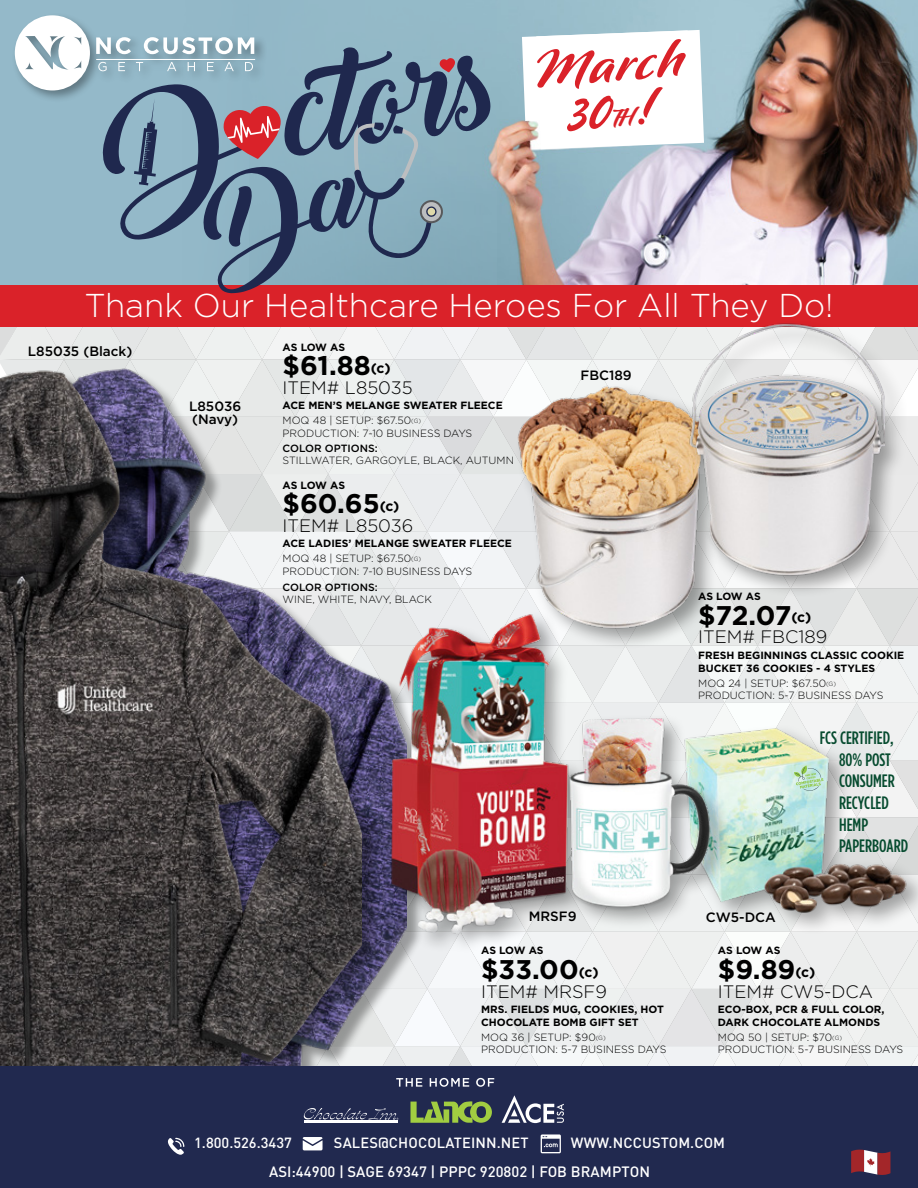
<style>
.page{position:relative;width:918px;height:1188px;background:#fff}
.page>*{position:absolute;margin:0;border:0;box-sizing:border-box;transform-origin:0 0}
.t1{font:900 60.15px/46.2px "Pooper";color:#da2229;text-align:center}
.t2{font:300 33px "Gotham";color:#fff}
.t3{font:700 27px "Gotham";color:#000}
.t4{font:300 18px "Gotham";color:#000}
.t5{font:500 18px/21.6px "Gotham Condensed";color:#064b2f}
.t6{font:500 14.85px "DIN Pro";color:#fff}
.t7{font:500 14.55px "DIN Pro";letter-spacing:.01em;color:#fff}
.t8{font:500 13.5px/13.5px "Gotham";color:#000}
.t9{font:700 10.5px/12.6px "Gotham";color:#000}
.t10{font:300 10.5px/12.1px "Gotham";color:#000}
.t11{font:500 10.5px "Gotham";color:#000}
.s1{font-size:29.55px}
.s2{font-size:13.95px}
.s3{font-weight:300}
.s4{font-weight:300;font-size:6.15px}
.s5{font-size:6.15px}
</style>
<div class="page">
<img style="left:496px;top:0;width:422px;height:15px">
<div style="left:0;top:0;width:496px;height:297px;background:#94b9c9"></div>
<div style="left:0;top:1067px;width:918px;height:121px;background:#21294f"></div>
<svg style="left:851px;top:1149px;width:39px;height:26px"></svg>
<svg style="left:541px;top:1134px;width:20px;height:19px"></svg>
<svg style="left:168px;top:1138px;width:16px;height:17px"></svg>
<svg style="left:303px;top:1137px;width:20px;height:13px"></svg>
<img style="left:0;top:15px;width:918px;height:1108px">
<h1 class="t1" style="left:536px;top:51px;width:149px;rotate:-5deg">March<br>30<span class="s1">TH</span> !</h1>
<h2 class="t2" style="left:84px;top:288px;width:751px">Thank Our Healthcare Heroes For All They Do!</h2>
<p class="t8" style="left:28px;top:344px;width:106px">L85035 (Black)</p>
<p class="t8" style="left:189px;top:399px;width:54px">L85036 (Navy)</p>
<p class="t9" style="left:283px;top:340px;width:64px">AS LOW AS</p>
<h3 class="t3" style="left:283px;top:350px;width:109px">$61.88<span class="s2">(c)</span></h3>
<h3 class="t4" style="left:283px;top:378px;width:132px">ITEM# L85035</h3>
<p class="t9" style="left:283px;top:398px;width:222px;line-height:15.1px">ACE MEN’S MELANGE SWEATER FLEECE<br><span class="s3">MOQ 48 | SETUP: $67.50</span><span class="s4">(G)</span></p>
<p class="t10" style="left:283px;top:427px;width:191px">PRODUCTION: 7-10 BUSINESS DAYS</p>
<p class="t11" style="left:283px;top:443px;width:97px">COLOR OPTIONS:</p>
<p class="t10" style="left:283px;top:454px;width:233px">STILLWATER, GARGOYLE, BLACK, AUTUMN</p>
<p class="t9" style="left:283px;top:478px;width:64px">AS LOW AS</p>
<h3 class="t3" style="left:283px;top:488px;width:118px">$60.65<span class="s2">(c)</span></h3>
<h3 class="t4" style="left:283px;top:516px;width:132px">ITEM# L85036</h3>
<p class="t9" style="left:283px;top:536px;width:231px;line-height:15.1px">ACE LADIES’ MELANGE SWEATER FLEECE<br><span class="s3">MOQ 48 | SETUP: $67.50</span><span class="s4">(G)</span></p>
<p class="t10" style="left:283px;top:565px;width:191px">PRODUCTION: 7-10 BUSINESS DAYS</p>
<p class="t11" style="left:283px;top:582px;width:97px">COLOR OPTIONS:</p>
<p class="t10" style="left:283px;top:593px;width:151px">WINE, WHITE, NAVY, BLACK</p>
<p class="t8" style="left:581px;top:368px;width:53px">FBC189</p>
<p class="t8" style="left:529px;top:909px;width:49px">MRSF9</p>
<p class="t9" style="left:481px;top:944px;width:64px">AS LOW AS</p>
<h3 class="t3" style="left:481px;top:954px;width:119px">$33.00<span class="s2">(c)</span></h3>
<h3 class="t4" style="left:481px;top:981px;width:127px">ITEM# MRSF9</h3>
<p class="t9" style="left:481px;top:1003px;width:184px">MRS. FIELDS MUG, COOKIES, HOT<br>CHOCOLATE BOMB GIFT SET</p>
<p class="t10" style="left:481px;top:1031px;width:187px">MOQ 36 | SETUP: $90<span class="s5">(G)<br></span>PRODUCTION: 5-7 BUSINESS DAYS</p>
<p class="t9" style="left:698px;top:590px;width:64px">AS LOW AS</p>
<h3 class="t3" style="left:698px;top:600px;width:115px">$72.07<span class="s2">(c)</span></h3>
<h3 class="t4" style="left:698px;top:627px;width:131px">ITEM# FBC189</h3>
<p class="t9" style="left:698px;top:649px;width:208px">FRESH BEGINNINGS CLASSIC COOKIE<br>BUCKET 36 COOKIES - 4 STYLES</p>
<p class="t10" style="left:698px;top:677px;width:187px">MOQ 24 | SETUP: $67.50<span class="s5">(G)<br></span>PRODUCTION: 5-7 BUSINESS DAYS</p>
<h3 class="t5" style="left:820px;top:727px;width:75px">FCS CERTIFIED,</h3>
<p class="t8" style="left:706px;top:910px;width:72px">CW5-DCA</p>
<h3 class="t5" style="left:839px;top:748px;width:71px">80% POST<br>CONSUMER<br>RECYCLED<br>HEMP<br>PAPERBOARD</h3>
<p class="t9" style="left:718px;top:944px;width:64px">AS LOW AS</p>
<h3 class="t3" style="left:718px;top:954px;width:99px">$9.89<span class="s2">(c)</span></h3>
<h3 class="t4" style="left:718px;top:981px;width:157px">ITEM# CW5-DCA</h3>
<p class="t9" style="left:718px;top:1003px;width:168px">ECO-BOX, PCR &amp; FULL COLOR,<br>DARK CHOCOLATE ALMONDS</p>
<p class="t10" style="left:718px;top:1031px;width:187px">MOQ 50 | SETUP: $70<span class="s5">(G)<br></span>PRODUCTION: 5-7 BUSINESS DAYS</p>
<h3 class="t7" style="left:194px;top:1133px;width:99px">1.800.526.3437</h3>
<h3 class="t7" style="left:334px;top:1133px;width:196px">SALES@CHOCOLATEINN.NET</h3>
<h3 class="t7" style="left:571px;top:1133px;width:156px">WWW.NCCUSTOM.COM</h3>
<h3 class="t6" style="left:269px;top:1161px;width:383px">ASI:44900 | SAGE 69347 | PPPC 920802 | FOB BRAMPTON</h3>
</div>
